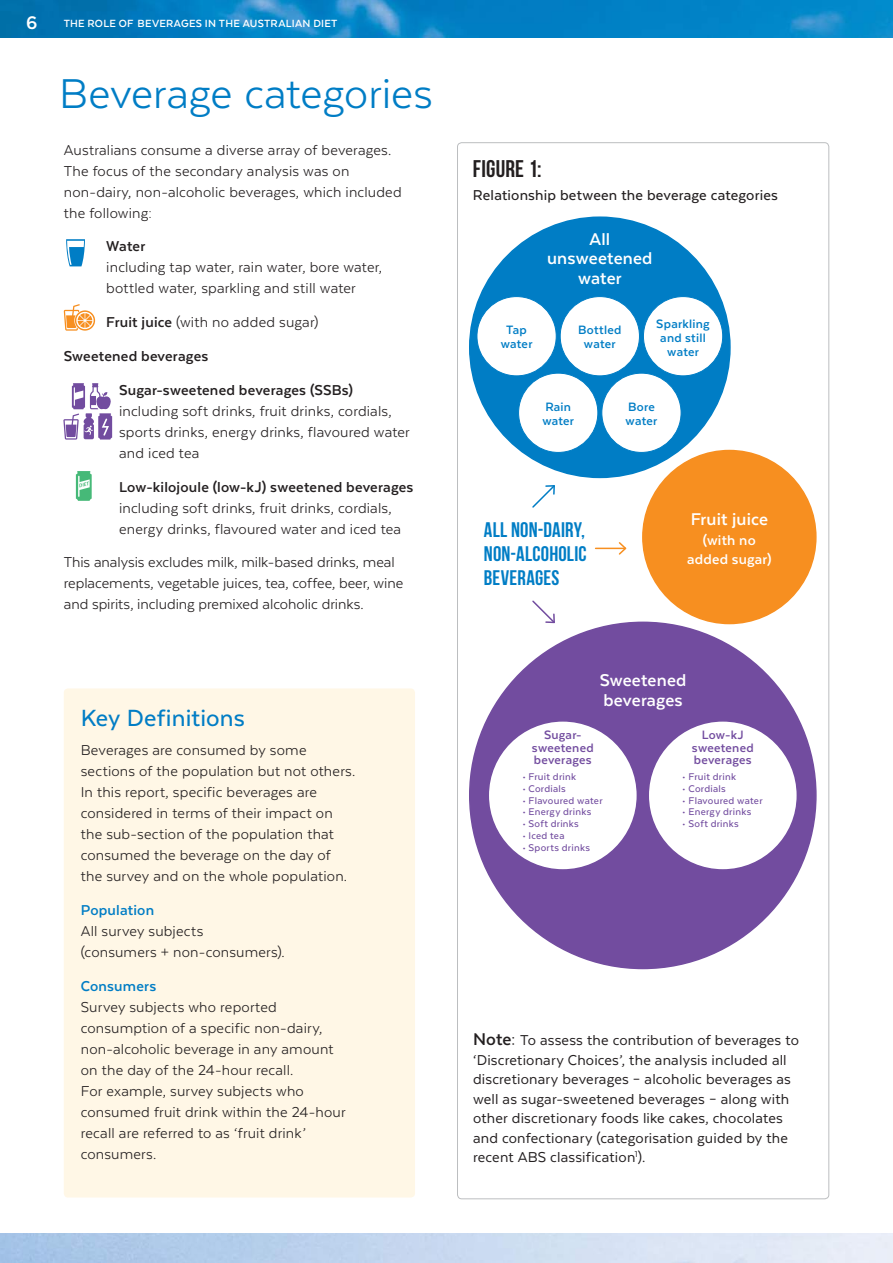
<style>
.page{position:relative;width:893px;height:1263px;background:#fff}
.page>*{position:absolute;margin:0;border:0;box-sizing:border-box;transform-origin:0 0}
.t1{font:48px "Texta";color:#007dc5}
.t2{font:500 27px "Texta";letter-spacing:.005em;color:#007dc5}
.t3{font:700 24px "Bebas Neue";letter-spacing:.005em;color:#231f20}
.t4{font:700 21px/24px "Bebas Neue";letter-spacing:.01em;color:#007dc5;text-align:justify}
.t5{font:700 19.5px/19.5px "Texta";letter-spacing:.01em;color:#fff}
.t6{font:16.5px/21px "Texta";letter-spacing:.01em;color:#231f20}
.t7{font:16.5px/19.5px "Texta";letter-spacing:.01em;color:#231f20}
.t8{font:700 16.5px/33.8px "Texta";letter-spacing:.01em;color:#231f20}
.t9{font:500 16.5px "Texta";letter-spacing:.01em;color:#231f20}
.t10{font:700 16.5px "Texta";letter-spacing:.01em;color:#007dc5}
.t11{font:700 16.05px/19.5px "Texta";letter-spacing:.015em;color:#fff;text-align:center}
.t12{font:700 13.95px/14px "Texta";letter-spacing:.015em;color:#007dc5;text-align:center}
.t13{font:700 13.95px/12.5px "Texta";letter-spacing:.02em;color:#724c9f;text-align:center}
.t14{font:700 12px "Texta";letter-spacing:.02em;color:#fff}
.t15{font:500 11.25px "Texta";letter-spacing:.025em;color:#724c9f}
.s1{font-size:21px}
.s2{font-weight:400}
.s3{font-weight:700;font-size:19.5px}
</style>
<div class="page">
<img style="left:0;top:0;width:893px;height:1263px">
<div style="left:0;top:38px;width:893px;height:1195px;background:#fff"></div>
<div style="left:64px;top:688px;width:351px;height:509px;background:#fff7e6;border-radius:4px"></div>
<div style="left:470px;top:217px;width:260px;height:260px;background:#007dc5;border-radius:50%"></div>
<div style="left:470px;top:622px;width:346px;height:346px;background:#724c9f;border-radius:50%"></div>
<div style="left:488px;top:721px;width:149px;height:149px;background:#fff;border-radius:50%"></div>
<div style="left:648px;top:721px;width:149px;height:149px;background:#fff;border-radius:50%"></div>
<div style="left:643px;top:450px;width:173px;height:173px;background:#f78f20;border-radius:50%"></div>
<div style="left:477px;top:297px;width:79px;height:79px;background:#fff;border-radius:50%"></div>
<div style="left:476px;top:296px;width:81px;height:80px;border:1px solid #007dc5;border-radius:50%"></div>
<div style="left:519px;top:373px;width:79px;height:79px;background:#fff;border-radius:50%"></div>
<div style="left:518px;top:373px;width:80px;height:80px;border:1px solid #007dc5;border-radius:50%"></div>
<div style="left:560px;top:297px;width:79px;height:79px;background:#fff;border-radius:50%"></div>
<div style="left:560px;top:296px;width:80px;height:80px;border:1px solid #007dc5;border-radius:50%"></div>
<div style="left:602px;top:373px;width:79px;height:79px;background:#fff;border-radius:50%"></div>
<div style="left:601px;top:373px;width:81px;height:80px;border:1px solid #007dc5;border-radius:50%"></div>
<div style="left:643px;top:297px;width:80px;height:79px;background:#fff;border-radius:50%"></div>
<div style="left:643px;top:296px;width:80px;height:80px;border:1px solid #007dc5;border-radius:50%"></div>
<svg style="left:596px;top:542px;width:31px;height:13px"></svg>
<svg style="left:532px;top:485px;width:23px;height:23px"></svg>
<svg style="left:532px;top:600px;width:23px;height:24px"></svg>
<svg style="left:66px;top:239px;width:19px;height:27px"></svg>
<svg style="left:64px;top:304px;width:31px;height:27px"></svg>
<svg style="left:76px;top:471px;width:16px;height:30px"></svg>
<svg style="left:63px;top:383px;width:49px;height:57px"></svg>
<p class="t14" style="left:26px;top:18px;width:313px"><span class="s1">6</span> THE ROLE OF BEVERAGES IN THE AUSTRALIAN DIET</p>
<h1 class="t1" style="left:59px;top:69px;width:375px">Beverage categories</h1>
<p class="t6" style="left:64px;top:139px;width:339px">Australians consume a diverse array of beverages.<br>The focus of the secondary analysis was on non-dairy, non‑alcoholic beverages, which included the following:</p>
<p class="t8" style="left:106px;top:229px;width:40px">Water</p>
<p class="t6" style="left:106px;top:257px;width:277px">including tap water, rain water, bore water, bottled water, sparkling and still water</p>
<p class="t8" style="left:64px;top:305px;width:256px;text-indent:43px">Fruit juice <span class="s2">(with no added sugar)<br></span>Sweetened beverages</p>
<p class="t8" style="left:119px;top:373px;width:236px">Sugar-sweetened beverages (SSBs)</p>
<p class="t6" style="left:119px;top:400px;width:292px">including soft drinks, fruit drinks, cordials, sports drinks, energy drinks, flavoured water and iced tea</p>
<p class="t8" style="left:119px;top:470px;width:296px">Low-kilojoule (low-kJ) sweetened beverages</p>
<p class="t6" style="left:119px;top:497px;width:284px">including soft drinks, fruit drinks, cordials, energy drinks, flavoured water and iced tea</p>
<p class="t6" style="left:64px;top:552px;width:341px">This analysis excludes milk, milk-based drinks, meal replacements, vegetable juices, tea, coffee, beer, wine and spirits, including premixed alcoholic drinks.</p>
<h2 class="t2" style="left:81px;top:704px;width:166px">Key Definitions</h2>
<p class="t6" style="left:81px;top:740px;width:276px">Beverages are consumed by some sections of the population but not others.<br>In this report, specific beverages are considered in terms of their impact on the sub-section of the population that consumed the beverage on the day of the survey and on the whole population.</p>
<p class="t10" style="left:81px;top:902px;width:75px">Population</p>
<p class="t6" style="left:81px;top:920px;width:205px">All survey subjects<br>(consumers + non‑consumers).</p>
<p class="t10" style="left:81px;top:977px;width:77px">Consumers</p>
<p class="t6" style="left:81px;top:996px;width:266px">Survey subjects who reported consumption of a specific non-dairy, non-alcoholic beverage in any amount on the day of the 24-hour recall.<br>For example, survey subjects who consumed fruit drink within the 24‑hour recall are referred to as ‘fruit drink’ consumers.</p>
<h3 class="t3" style="left:473px;top:156px;width:70px">FIGURE 1:</h3>
<p class="t9" style="left:473px;top:186px;width:307px">Relationship between the beverage categories</p>
<p class="t12" style="left:501px;top:323px;width:33px">Tap water</p>
<p class="t5" style="left:547px;top:229px;width:107px;text-align:center">All unsweetened water</p>
<p class="t12" style="left:578px;top:323px;width:45px">Bottled water</p>
<p class="t12" style="left:656px;top:316px;width:55px">Sparkling and still water</p>
<p class="t12" style="left:542px;top:400px;width:33px;text-align:left">Rain water</p>
<p class="t12" style="left:626px;top:400px;width:33px;text-align:left">Bore water</p>
<p class="t4" style="left:484px;top:517px;width:104px">ALL NON-DAIRY, NON-ALCOHOLIC BEVERAGES</p>
<p class="t5" style="left:691px;top:509px;width:79px">Fruit juice</p>
<p class="t11" style="left:687px;top:530px;width:86px">(with no added sugar)</p>
<p class="t5" style="left:600px;top:670px;width:88px">Sweetened beverages</p>
<p class="t13" style="left:532px;top:729px;width:63px">Sugar&shy;sweetened beverages</p>
<p class="t15" style="left:522px;top:771px;width:55px">• Fruit drink</p>
<p class="t15" style="left:522px;top:782px;width:45px">• Cordials</p>
<p class="t15" style="left:522px;top:794px;width:82px">• Flavoured water</p>
<p class="t15" style="left:522px;top:806px;width:70px">• Energy drinks</p>
<p class="t15" style="left:522px;top:818px;width:58px">• Soft drinks</p>
<p class="t15" style="left:522px;top:830px;width:44px">• Iced tea</p>
<p class="t15" style="left:522px;top:841px;width:69px">• Sports drinks</p>
<p class="t13" style="left:692px;top:729px;width:63px">Low-kJ sweetened beverages</p>
<p class="t15" style="left:682px;top:771px;width:55px">• Fruit drink</p>
<p class="t15" style="left:682px;top:782px;width:45px">• Cordials</p>
<p class="t15" style="left:682px;top:794px;width:82px">• Flavoured water</p>
<p class="t15" style="left:682px;top:806px;width:70px">• Energy drinks</p>
<p class="t15" style="left:682px;top:818px;width:58px">• Soft drinks</p>
<p class="t7" style="left:473px;top:1030px;width:327px"><span class="s3">Note:</span> To assess the contribution of beverages to ‘Discretionary Choices’, the analysis included all discretionary beverages – alcoholic beverages as well as sugar-sweetened beverages – along with other discretionary foods like cakes, chocolates and confectionary (categorisation guided by the recent ABS classification<sup>1</sup>).</p>
</div>
